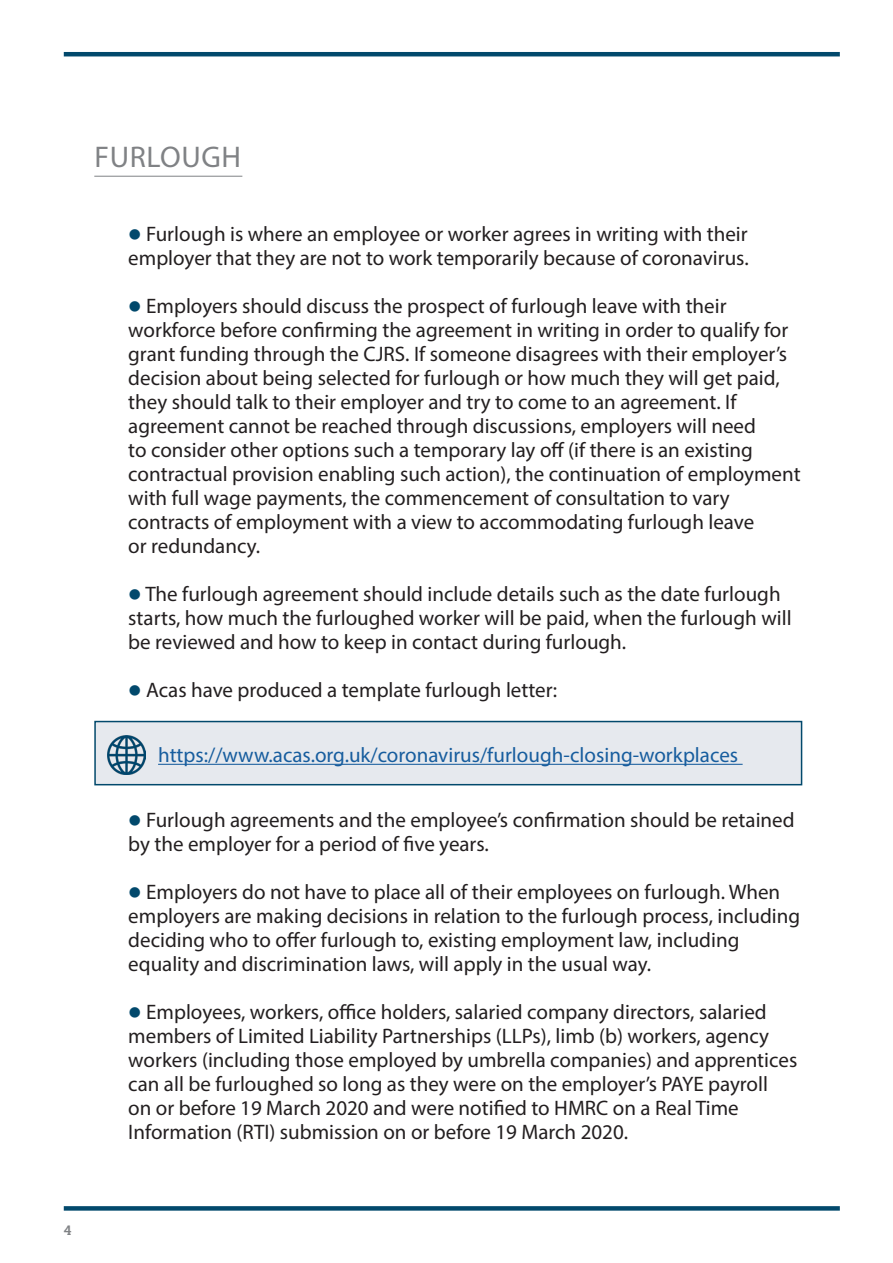
<style>
.page{position:relative;width:893px;height:1263px;background:#fff}
.page>*{position:absolute;margin:0;border:0;box-sizing:border-box;transform-origin:0 0}
.t1{font:30px "Myriad Pro";letter-spacing:.02em;color:#808285}
.CT_Standfirst{font:21px/24px "Myriad Pro";color:#231f20}
.CT_Standfirst-2{font:21px "Myriad Pro";color:#175d9e}
.t2{font:700 13.5px "Prelo Slab W01";color:#808285}
.s1{color:#02496c}
</style>
<div class="page">
<div style="left:94px;top:721px;width:708px;height:64px;background:#e6e9ee;border:2px solid #02496c"></div>
<img style="left:107px;top:735px;width:39px;height:39px">
<hr style="left:64px;top:52px;width:776px;height:4px;background:#02496c">
<div style="left:64px;top:1206px;width:776px;height:5px;background:#02496c"></div>
<hr style="left:158px;top:764px;width:585px;height:1px;background:#175d9e">
<hr style="left:94px;top:176px;width:148px;height:1px;background:#808285">
<p class="t1" style="left:95px;top:139px;width:148px">FURLOUGH</p>
<p class="CT_Standfirst" style="left:128px;top:222px;width:622px"><span class="s1">●</span> Furlough is where an employee or worker agrees in writing with their employer that they are not to work temporarily because of coronavirus.</p>
<p class="CT_Standfirst" style="left:128px;top:294px;width:674px"><span class="s1">●</span> Employers should discuss the prospect of furlough leave with their workforce before confirming the agreement in writing in order to qualify for grant funding through the CJRS. If someone disagrees with their employer’s decision about being selected for furlough or how much they will get paid, they should talk to their employer and try to come to an agreement. If agreement cannot be reached through discussions, employers will need<br>to consider other options such a temporary lay off (if there is an existing contractual provision enabling such action), the continuation of employment with full wage payments, the commencement of consultation to vary contracts of employment with a view to accommodating furlough leave<br>or redundancy.</p>
<p class="CT_Standfirst" style="left:128px;top:582px;width:665px"><span class="s1">●</span> The furlough agreement should include details such as the date furlough starts, how much the furloughed worker will be paid, when the furlough will be reviewed and how to keep in contact during furlough.</p>
<p class="CT_Standfirst" style="left:128px;top:678px;width:430px"><span class="s1">●</span> Acas have produced a template furlough letter:</p>
<p class="CT_Standfirst-2" style="left:158px;top:742px;width:582px">https://www.acas.org.uk/coronavirus/furlough-closing-workplaces</p>
<p class="CT_Standfirst" style="left:128px;top:808px;width:668px"><span class="s1">●</span> Furlough agreements and the employee’s confirmation should be retained by the employer for a period of five years.</p>
<p class="CT_Standfirst" style="left:128px;top:880px;width:673px"><span class="s1">●</span> Employers do not have to place all of their employees on furlough. When employers are making decisions in relation to the furlough process, including deciding who to offer furlough to, existing employment law, including equality and discrimination laws, will apply in the usual way.</p>
<p class="CT_Standfirst" style="left:128px;top:1000px;width:670px"><span class="s1">●</span> Employees, workers, office holders, salaried company directors, salaried members of Limited Liability Partnerships (LLPs), limb (b) workers, agency workers (including those employed by umbrella companies) and apprentices can all be furloughed so long as they were on the employer’s PAYE payroll<br>on or before 19 March 2020 and were notified to HMRC on a Real Time Information (RTI) submission on or before 19 March 2020.</p>
<p class="t2" style="left:64px;top:1222px;width:9px">4</p>
</div>
